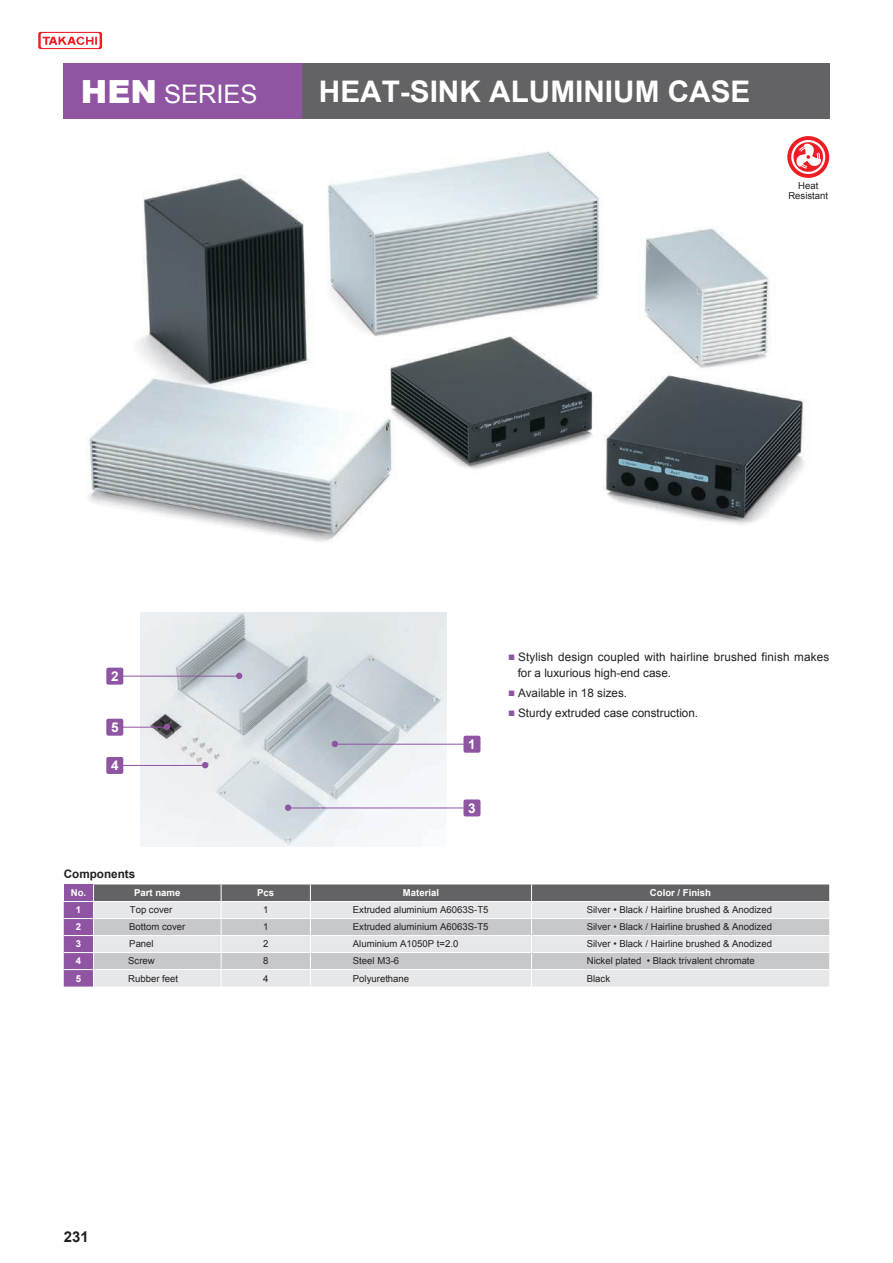
<style>
.page{position:relative;width:893px;height:1263px;background:#fff}
.page>*{position:absolute;margin:0;border:0;box-sizing:border-box;transform-origin:0 0}
.t1{font:700 29.7px "Arial";color:#fff}
.t2{font:25.5px "Arial";color:#fff}
.t3{font:700 14.85px "Arial";color:#231f20}
.t4{font:700 13.5px "Arial";color:#fff}
.t5{font:11.7px/15.9px "Arial";color:#231f20}
.t6{font:700 11.7px "Arial";color:#231f20}
.t7{font:9.6px/9.6px "Arial";color:#231f20;text-align:center}
.t8{font:700 9.6px "Arial";color:#fff}
.s1{font-weight:900;font-size:31.95px}
.s2{color:#8f55a2}
</style>
<div class="page">
<svg style="left:38px;top:32px;width:64px;height:17px"></svg>
<img style="left:88px;top:136px;width:741px;height:406px">
<img style="left:140px;top:612px;width:306px;height:234px">
<svg style="left:64px;top:884px;width:765px;height:102px;background:#c6c4c9"></svg>
<hr style="left:94px;top:901px;width:127px;height:1px;background:#fff">
<hr style="left:221px;top:901px;width:89px;height:1px;background:#fff">
<hr style="left:310px;top:901px;width:221px;height:1px;background:#fff">
<hr style="left:531px;top:901px;width:298px;height:1px;background:#fff">
<div style="left:64px;top:64px;width:238px;height:55px;background:#8f55a2"></div>
<div style="left:302px;top:64px;width:527px;height:55px;background:#636366"></div>
<hr style="left:335px;top:744px;width:137px;height:1px;background:#8f55a2">
<svg style="left:332px;top:741px;width:6px;height:6px"></svg>
<div style="left:463px;top:736px;width:17px;height:17px;background:#8f55a2;border-radius:2px"></div>
<hr style="left:115px;top:676px;width:124px;height:1px;background:#8f55a2">
<svg style="left:236px;top:673px;width:6px;height:6px"></svg>
<div style="left:106px;top:668px;width:17px;height:17px;background:#8f55a2;border-radius:2px"></div>
<hr style="left:288px;top:807px;width:184px;height:1px;background:#8f55a2">
<div style="left:285px;top:804px;width:6px;height:7px;background:#8f55a2;border-radius:50%"></div>
<div style="left:463px;top:799px;width:17px;height:17px;background:#8f55a2;border-radius:2px"></div>
<hr style="left:115px;top:727px;width:52px;height:1px;background:#8f55a2">
<svg style="left:164px;top:724px;width:6px;height:6px"></svg>
<div style="left:106px;top:719px;width:17px;height:17px;background:#8f55a2;border-radius:2px"></div>
<hr style="left:115px;top:765px;width:90px;height:1px;background:#8f55a2">
<svg style="left:202px;top:762px;width:6px;height:6px"></svg>
<div style="left:106px;top:757px;width:17px;height:17px;background:#8f55a2;border-radius:2px"></div>
<svg style="left:787px;top:136px;width:42px;height:42px"></svg>
<svg style="left:791px;top:140px;width:34px;height:34px"></svg>
<p class="t2" style="left:81px;top:77px;width:178px"><span class="s1">HEN</span> SERIES</p>
<p class="t1" style="left:319px;top:72px;width:433px">HEAT-SINK ALUMINIUM CASE</p>
<p class="t7" style="left:788px;top:181px;width:41px">Heat<br>Resistant</p>
<p class="t4" style="left:111px;top:667px;width:9px">2</p>
<p class="t4" style="left:111px;top:718px;width:9px">5</p>
<p class="t4" style="left:111px;top:756px;width:9px">4</p>
<p class="t4" style="left:468px;top:735px;width:9px">1</p>
<p class="t4" style="left:468px;top:799px;width:9px">3</p>
<p class="t5" style="left:518px;top:649px;width:313px;text-indent:-10px"><span class="s2">■</span> Stylish design coupled with hairline brushed finish makes for a luxurious high-end case.</p>
<p class="t5" style="left:508px;top:685px;width:120px"><span class="s2">■</span> Available in 18 sizes.</p>
<p class="t5" style="left:508px;top:705px;width:192px"><span class="s2">■</span> Sturdy extruded case construction.</p>
<p class="t6" style="left:64px;top:866px;width:73px">Components</p>
<p class="t8" style="left:71px;top:886px;width:17px">No.</p>
<p class="t8" style="left:134px;top:886px;width:48px">Part name</p>
<p class="t8" style="left:257px;top:886px;width:19px">Pcs</p>
<p class="t8" style="left:403px;top:886px;width:38px">Material</p>
<p class="t8" style="left:650px;top:886px;width:63px">Color / Finish</p>
<p class="t8" style="left:76px;top:904px;width:7px">1</p>
<p class="t7" style="left:130px;top:905px;width:44px">Top cover</p>
<p class="t7" style="left:263px;top:905px;width:7px">1</p>
<p class="t7" style="left:353px;top:905px;width:137px">Extruded aluminium A6063S-T5</p>
<p class="t7" style="left:587px;top:905px;width:187px">Silver • Black / Hairline brushed &amp; Anodized</p>
<p class="t8" style="left:76px;top:921px;width:7px">2</p>
<p class="t7" style="left:129px;top:922px;width:58px">Bottom cover</p>
<p class="t7" style="left:263px;top:922px;width:7px">1</p>
<p class="t7" style="left:353px;top:922px;width:137px">Extruded aluminium A6063S-T5</p>
<p class="t7" style="left:587px;top:922px;width:187px">Silver • Black / Hairline brushed &amp; Anodized</p>
<p class="t8" style="left:76px;top:938px;width:7px">3</p>
<p class="t7" style="left:129px;top:939px;width:26px">Panel</p>
<p class="t7" style="left:263px;top:939px;width:7px">2</p>
<p class="t7" style="left:353px;top:939px;width:107px">Aluminium A1050P t=2.0</p>
<p class="t7" style="left:587px;top:939px;width:187px">Silver • Black / Hairline brushed &amp; Anodized</p>
<p class="t8" style="left:76px;top:955px;width:7px">4</p>
<p class="t7" style="left:128px;top:956px;width:28px">Screw</p>
<p class="t7" style="left:263px;top:956px;width:7px">8</p>
<p class="t7" style="left:353px;top:956px;width:48px">Steel M3-6</p>
<p class="t7" style="left:587px;top:956px;width:170px">Nickel plated • Black trivalent chromate</p>
<p class="t8" style="left:76px;top:972px;width:7px">5</p>
<p class="t7" style="left:128px;top:973px;width:51px">Rubber feet</p>
<p class="t7" style="left:263px;top:973px;width:7px">4</p>
<p class="t7" style="left:353px;top:973px;width:58px">Polyurethane</p>
<p class="t7" style="left:587px;top:973px;width:25px">Black</p>
<p class="t3" style="left:64px;top:1226px;width:26px">231</p>
</div>
